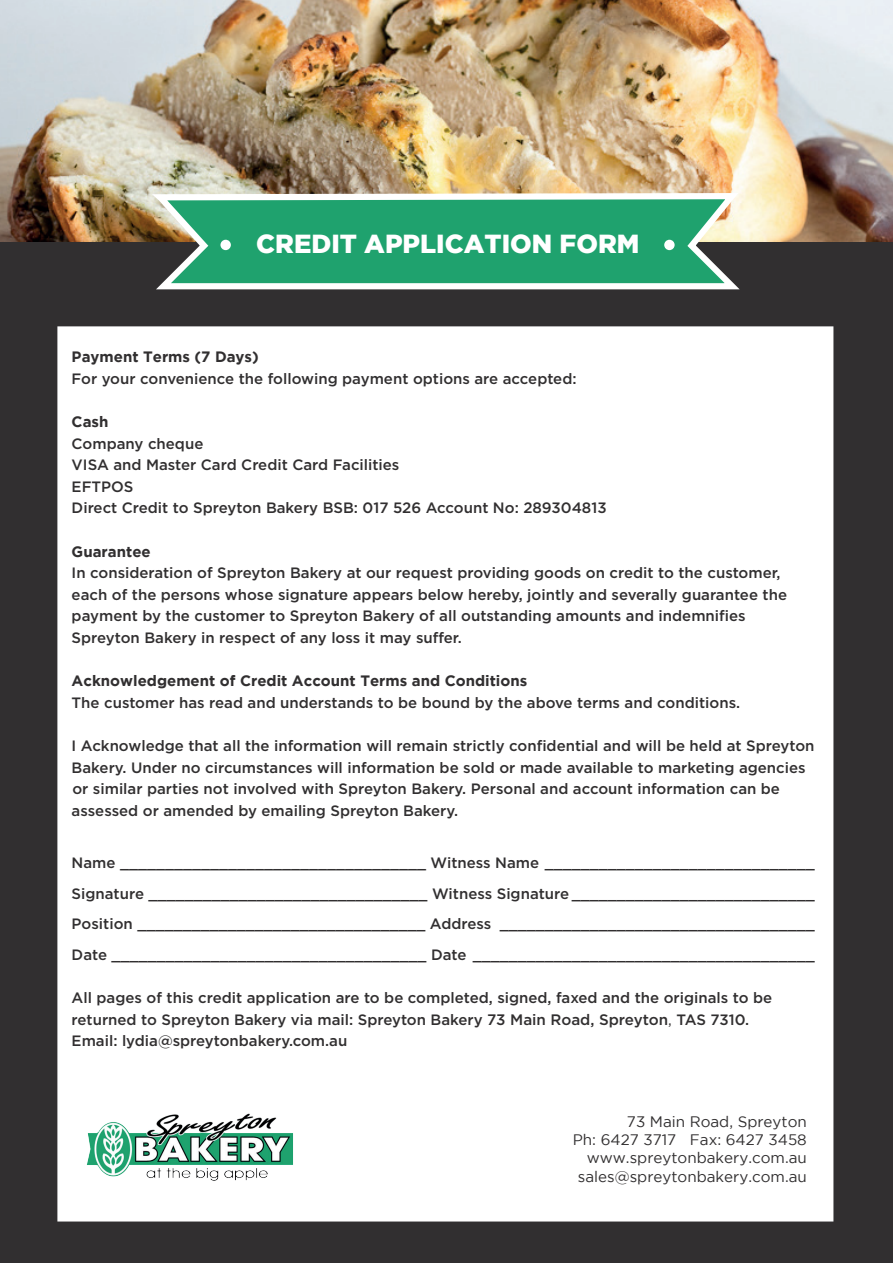
<style>
.page{position:relative;width:893px;height:1263px;background:#fff}
.page>*{position:absolute;margin:0;border:0;box-sizing:border-box;transform-origin:0 0}
.t1{font:900 26.1px "Gotham";color:#fff}
.t2{font:15.15px/18.1px "Gotham";color:#312f30;text-align:right}
.t3{font:500 15px/21.6px "Gotham HTF";color:#312f30}
.t4{font:700 15px "Gotham";color:#312f30}
.s1{font-size:15.15px}
.s2{font-family:"Gotham";font-weight:400;font-size:15.15px}
</style>
<div class="page">
<div style="left:0;top:223px;width:893px;height:1040px;background:#312f30"></div>
<img style="left:0;top:0;width:893px;height:241px">
<svg style="left:144px;top:189px;width:603px;height:101px;background:#4faa82"></svg>
<div style="left:220px;top:240px;width:11px;height:10px;background:#fff;border-radius:50%"></div>
<div style="left:664px;top:240px;width:11px;height:10px;background:#fff;border-radius:50%"></div>
<div style="left:58px;top:327px;width:775px;height:894px;background:#fff"></div>
<img style="left:87px;top:1113px;width:206px;height:68px">
<h1 class="t1" style="left:256px;top:229px;width:385px">CREDIT APPLICATION FORM</h1>
<p class="t4" style="left:72px;top:348px;width:189px">Payment Terms (7 Days)</p>
<p class="t3" style="left:72px;top:367px;width:506px">For your convenience the following payment options are accepted:</p>
<p class="t4" style="left:72px;top:413px;width:38px">Cash</p>
<p class="t3" style="left:72px;top:432px;width:536px">Company cheque<br>VISA and Master Card Credit Card Facilities<br>EFTPOS<br>Direct Credit to Spreyton Bakery BSB: 017 526 Account No: 289304813</p>
<p class="t4" style="left:72px;top:542px;width:81px">Guarantee</p>
<p class="t3" style="left:72px;top:562px;width:717px">In consideration of Spreyton Bakery at our request providing goods on credit to the customer, each of the persons whose signature appears below hereby, jointly and severally guarantee the payment by the customer to Spreyton Bakery of all outstanding amounts and indemnifies Spreyton Bakery in respect of any loss it may suffer.</p>
<p class="t4" style="left:72px;top:672px;width:457px">Acknowledgement of Credit Account Terms and Conditions</p>
<p class="t3" style="left:72px;top:691px;width:670px">The customer has read and understands to be bound by the above terms and conditions.</p>
<p class="t3" style="left:72px;top:734px;width:744px">I Acknowledge that all the information will remain strictly confidential and will be held at Spreyton Bakery. Under no circumstances will information be sold or made available to marketing agencies or similar parties not involved with Spreyton Bakery. Personal and account information can be assessed or amended by emailing Spreyton Bakery.</p>
<p class="t3" style="left:72px;top:847px;width:745px;line-height:30.6px;text-align:justify">Name __________________________________ Witness Name ______________________________ Signature _______________________________ Witness Signature ___________________________ Position ________________________________ Address ___________________________________ Date ___________________________________ Date ______________________________________</p>
<p class="t3" style="left:72px;top:986px;width:702px">All pages of this credit application are to be completed, signed, faxed and the originals to be returned to Spreyton Bakery via mail: Spreyton Bakery <span class="s1">73 Main Road, Spreyton</span><span class="s2">,</span> TAS 7310.<br>Email: lydia@spreytonbakery.com.au</p>
<p class="t2" style="left:573px;top:1112px;width:236px">73 Main Road, Spreyton<br>Ph: 6427 3717 Fax: 6427 3458 www.spreytonbakery.com.au sales@spreytonbakery.com.au</p>
</div>
